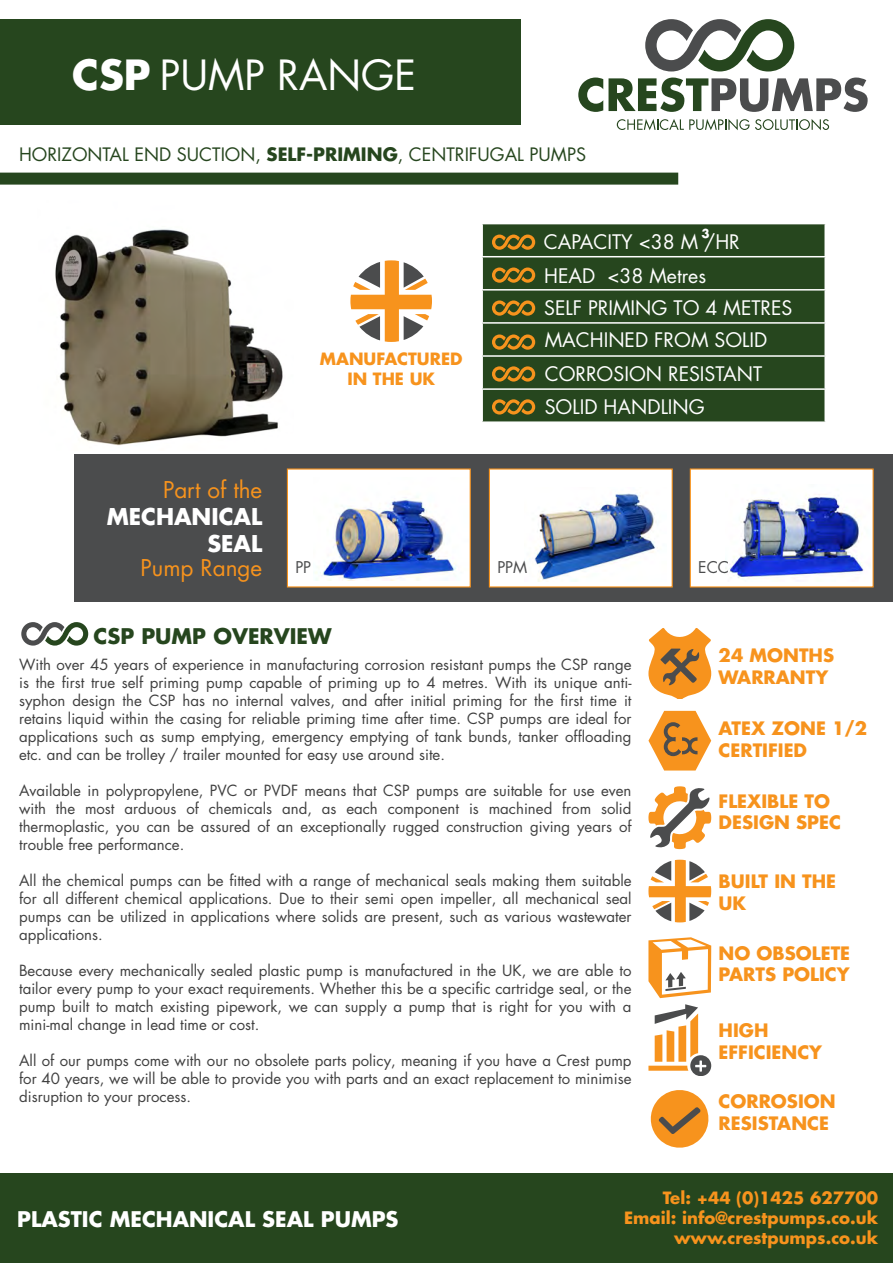
<style>
.page{position:relative;width:893px;height:1263px;background:#fff}
.page>*{position:absolute;margin:0;border:0;box-sizing:border-box;transform-origin:0 0}
.t1{font:40.5px "Futura Std";color:#fff}
.t2{font:22.5px "Futura Std";color:#f7931d}
.t3{font:700 22.5px/27px "Futura Std";color:#fff;text-align:right}
.t4{font:700 21px "Futura Std";color:#fff}
.t5{font:700 21px "Futura Std";color:#26461e}
.t6{font:19.5px/32.8px "Futura Std";color:#fff}
.t7{font:700 18px/21.6px "Futura Std";color:#f7931d}
.t8{font:18px "Futura Std";color:#26461e}
.t9{font:700 16.5px/19.8px "Futura Std";color:#f7931d;text-align:right}
.t10{font:15.75px "Futura Std";color:#4b4c4d}
.t11{font:15px/18px "Futura Std";color:#404040;text-align:justify}
.t12{font:700 12px "Futura Std";color:#fff}
.s1{font-weight:700}
</style>
<div class="page">
<svg style="left:578px;top:78px;width:290px;height:34px"></svg>
<svg style="left:617px;top:119px;width:212px;height:11px"></svg>
<svg style="left:645px;top:19px;width:149px;height:53px"></svg>
<div style="left:0;top:19px;width:521px;height:105px;background:#26461e"></div>
<div style="left:0;top:173px;width:678px;height:12px;background:#26461e"></div>
<svg style="left:648px;top:628px;width:63px;height:71px"></svg>
<svg style="left:648px;top:711px;width:63px;height:59px"></svg>
<svg style="left:648px;top:860px;width:63px;height:62px"></svg>
<svg style="left:648px;top:937px;width:63px;height:61px"></svg>
<svg style="left:648px;top:1004px;width:63px;height:71px"></svg>
<svg style="left:21px;top:622px;width:67px;height:24px"></svg>
<svg style="left:650px;top:1090px;width:59px;height:58px"></svg>
<div style="left:0;top:1174px;width:893px;height:89px;background:#26461e"></div>
<div style="left:74px;top:454px;width:819px;height:148px;background:#4b4c4d"></div>
<div style="left:287px;top:468px;width:184px;height:119px;background:#fff;border:1px solid #f7931d"></div>
<div style="left:483px;top:224px;width:341px;height:197px;background:#26461e"></div>
<hr style="left:481px;top:256px;width:345px;height:1px;background:#fff">
<hr style="left:481px;top:289px;width:345px;height:2px;background:#fff">
<hr style="left:481px;top:322px;width:345px;height:2px;background:#fff">
<hr style="left:481px;top:355px;width:345px;height:2px;background:#fff">
<hr style="left:481px;top:388px;width:345px;height:2px;background:#fff">
<svg style="left:492px;top:267px;width:43px;height:16px"></svg>
<svg style="left:492px;top:235px;width:43px;height:15px"></svg>
<svg style="left:492px;top:334px;width:43px;height:16px"></svg>
<svg style="left:492px;top:300px;width:43px;height:16px"></svg>
<svg style="left:492px;top:366px;width:43px;height:16px"></svg>
<svg style="left:492px;top:399px;width:43px;height:15px"></svg>
<div style="left:489px;top:469px;width:183px;height:118px;background:#fff"></div>
<div style="left:489px;top:468px;width:184px;height:119px;border:1px solid #f7931d"></div>
<svg style="left:350px;top:260px;width:82px;height:82px"></svg>
<svg style="left:648px;top:786px;width:63px;height:63px"></svg>
<div style="left:690px;top:469px;width:183px;height:118px;background:#fff"></div>
<div style="left:690px;top:468px;width:184px;height:119px;border:1px solid #f7931d"></div>
<img style="left:55px;top:229px;width:228px;height:217px">
<img style="left:315px;top:497px;width:141px;height:83px">
<img style="left:534px;top:493px;width:124px;height:89px">
<img style="left:726px;top:494px;width:138px;height:85px">
<h1 class="t1" style="left:72px;top:49px;width:345px"><span class="s1">CSP</span> PUMP RANGE</h1>
<p class="t8" style="left:19px;top:143px;width:568px">HORIZONTAL END SUCTION, <span class="s1">SELF-PRIMING</span>, CENTRIFUGAL PUMPS</p>
<p class="t9" style="left:320px;top:349px;width:144px;text-align:center">MANUFACTURED<br>IN THE UK</p>
<h2 class="t2" style="left:163px;top:475px;width:101px">Part of the</h2>
<h2 class="t3" style="left:107px;top:503px;width:157px">MECHANICAL<br>SEAL</h2>
<h2 class="t2" style="left:141px;top:553px;width:123px">Pump Range</h2>
<p class="t10" style="left:295px;top:557px;width:17px">PP</p>
<p class="t12" style="left:701px;top:226px;width:10px">3</p>
<h3 class="t6" style="left:544px;top:226px;width:250px">CAPACITY &lt;38 M /HR<br>HEAD &lt;38 Metres<br>SELF PRIMING TO 4 METRES<br>MACHINED FROM SOLID<br>CORROSION RESISTANT<br>SOLID HANDLING</h3>
<p class="t10" style="left:497px;top:557px;width:31px">PPM</p>
<p class="t10" style="left:698px;top:557px;width:32px">ECC</p>
<h3 class="t5" style="left:94px;top:622px;width:240px">CSP PUMP OVERVIEW</h3>
<p class="t11" style="left:19px;top:656px;width:614px">With over 45 years of experience in manufacturing corrosion resistant pumps the CSP range is the first true self priming pump capable of priming up to 4 metres. With its unique anti&shy;syphon design the CSP has no internal valves, and after initial priming for the first time it retains liquid within the casing for reliable priming time after time. CSP pumps are ideal for applications such as sump emptying, emergency emptying of tank bunds, tanker offloading etc. and can be trolley / trailer mounted for easy use around site.</p>
<p class="t11" style="left:19px;top:782px;width:614px">Available in polypropylene, PVC or PVDF means that CSP pumps are suitable for use even with the most arduous of chemicals and, as each component is machined from solid thermoplastic, you can be assured of an exceptionally rugged construction giving years of trouble free performance.</p>
<p class="t11" style="left:19px;top:872px;width:614px">All the chemical pumps can be fitted with a range of mechanical seals making them suitable for all different chemical applications. Due to their semi open impeller, all mechanical seal pumps can be utilized in applications where solids are present, such as various wastewater applications.</p>
<p class="t11" style="left:19px;top:962px;width:614px">Because every mechanically sealed plastic pump is manufactured in the UK, we are able to tailor every pump to your exact requirements. Whether this be a specific cartridge seal, or the pump built to match existing pipework, we can supply a pump that is right for you with a mini-mal change in lead time or cost.</p>
<p class="t11" style="left:19px;top:1052px;width:614px">All of our pumps come with our no obsolete parts policy, meaning if you have a Crest pump for 40 years, we will be able to provide you with parts and an exact replacement to minimise disruption to your process.</p>
<p class="t7" style="left:719px;top:644px;width:117px">24 MONTHS<br>WARRANTY</p>
<p class="t7" style="left:719px;top:717px;width:150px">ATEX ZONE 1/2<br>CERTIFIED</p>
<p class="t7" style="left:719px;top:790px;width:124px">FLEXIBLE TO<br>DESIGN SPEC</p>
<p class="t7" style="left:719px;top:870px;width:119px">BUILT IN THE<br>UK</p>
<p class="t7" style="left:719px;top:942px;width:133px">NO OBSOLETE<br>PARTS POLICY</p>
<p class="t7" style="left:719px;top:1019px;width:105px">HIGH<br>EFFICIENCY</p>
<p class="t7" style="left:719px;top:1091px;width:119px">CORROSION<br>RESISTANCE</p>
<h3 class="t4" style="left:17px;top:1205px;width:383px">PLASTIC MECHANICAL SEAL PUMPS</h3>
<p class="t9" style="left:624px;top:1188px;width:255px">Tel: +44 (0)1425 627700<br>Email: info@crestpumps.co.uk www.crestpumps.co.uk</p>
</div>
